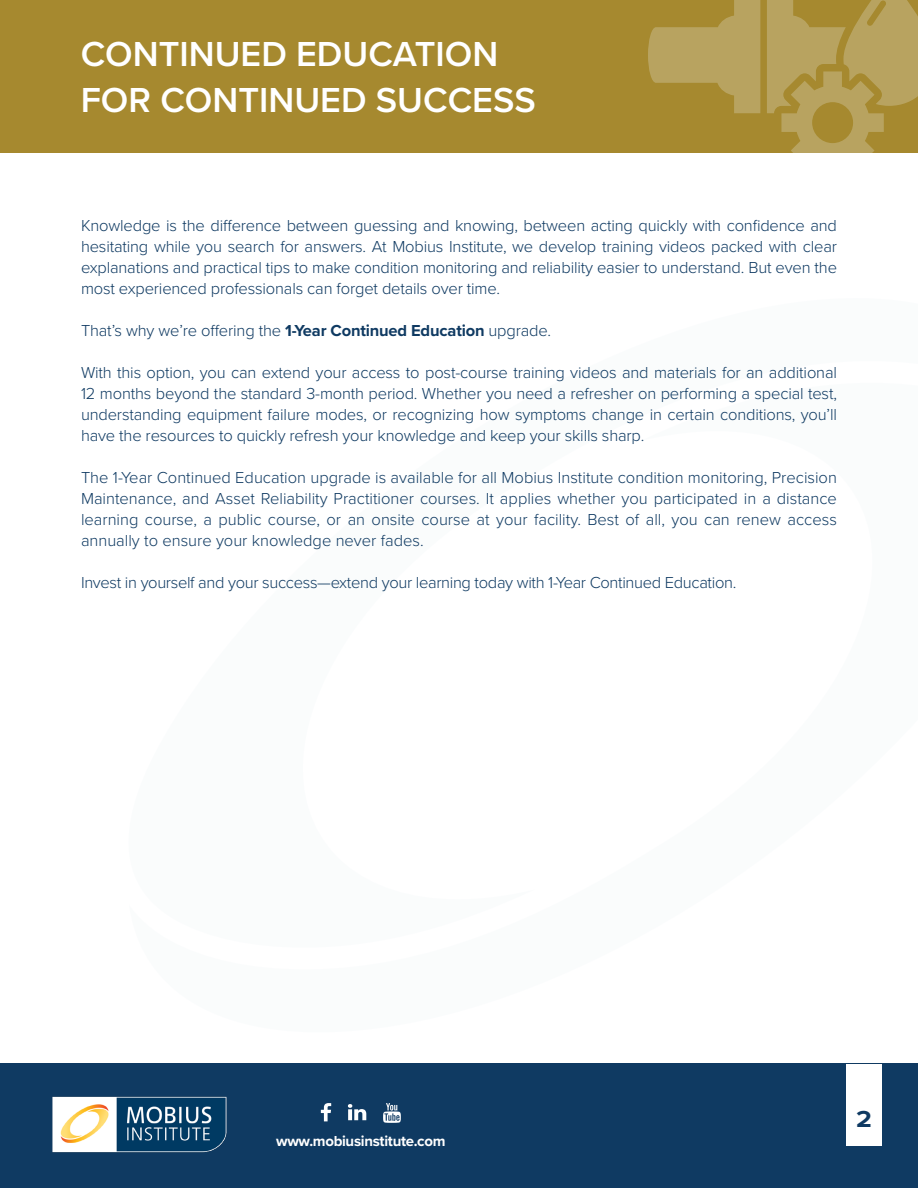
<style>
.page{position:relative;width:918px;height:1188px;background:#fff}
.page>*{position:absolute;margin:0;border:0;box-sizing:border-box;transform-origin:0 0}
.t1{font:600 36px/46.5px "Proxima Nova";color:#fff}
.t2{font:700 24px "Proxima Nova";color:#0f3a62;scale:1.1 1}
.t3{font:300 16.5px/21px "Proxima Nova";letter-spacing:-.01em;color:#0f3a62;text-align:justify}
.t4{font:700 15px "Proxima Nova";letter-spacing:-.02em;color:#fff}
.s1{font-weight:700}
</style>
<div class="page">
<div style="left:0;top:0;width:918px;height:152px;background:#a6892f"></div>
<div style="left:0;top:1064px;width:918px;height:124px;background:#0f3a62"></div>
<div style="left:846px;top:1064px;width:35px;height:81px;background:#fff"></div>
<svg style="left:348px;top:1104px;width:18px;height:16px"></svg>
<svg style="left:321px;top:1103px;width:10px;height:18px"></svg>
<svg style="left:383px;top:1103px;width:18px;height:20px"></svg>
<img style="left:52px;top:1096px;width:175px;height:57px">
<svg style="left:648px;top:0;width:112px;height:113px"></svg>
<svg style="left:767px;top:0;width:151px;height:152px"></svg>
<p class="t1" style="left:81px;top:30px;width:457px">CONTINUED EDUCATION<br>FOR CONTINUED SUCCESS</p>
<p class="t3" style="left:81px;top:214px;width:758px">Knowledge is the difference between guessing and knowing, between acting quickly with confidence and hesitating while you search for answers. At Mobius Institute, we develop training videos packed with clear explanations and practical tips to make condition monitoring and reliability easier to understand. But even the most experienced professionals can forget details over time.</p>
<p class="t3" style="left:81px;top:319px;width:472px">That’s why we’re offering the <span class="s1">1-Year Continued Education</span> upgrade.</p>
<p class="t3" style="left:81px;top:361px;width:758px">With this option, you can extend your access to post-course training videos and materials for an additional 12 months beyond the standard 3-month period. Whether you need a refresher on performing a special test, understanding equipment failure modes, or recognizing how symptoms change in certain conditions, you’ll have the resources to quickly refresh your knowledge and keep your skills sharp.</p>
<p class="t3" style="left:81px;top:466px;width:757px">The 1-Year Continued Education upgrade is available for all Mobius Institute condition monitoring, Precision Maintenance, and Asset Reliability Practitioner courses. It applies whether you participated in a distance learning course, a public course, or an onsite course at your facility. Best of all, you can renew access annually to ensure your knowledge never fades.</p>
<p class="t3" style="left:81px;top:571px;width:657px">Invest in yourself and your success—extend your learning today with 1-Year Continued Education.</p>
<p class="t4" style="left:276px;top:1130px;width:171px">www.mobiusinstitute.com</p>
<p class="t2" style="left:856px;top:1101px;width:16px">2</p>
</div>
